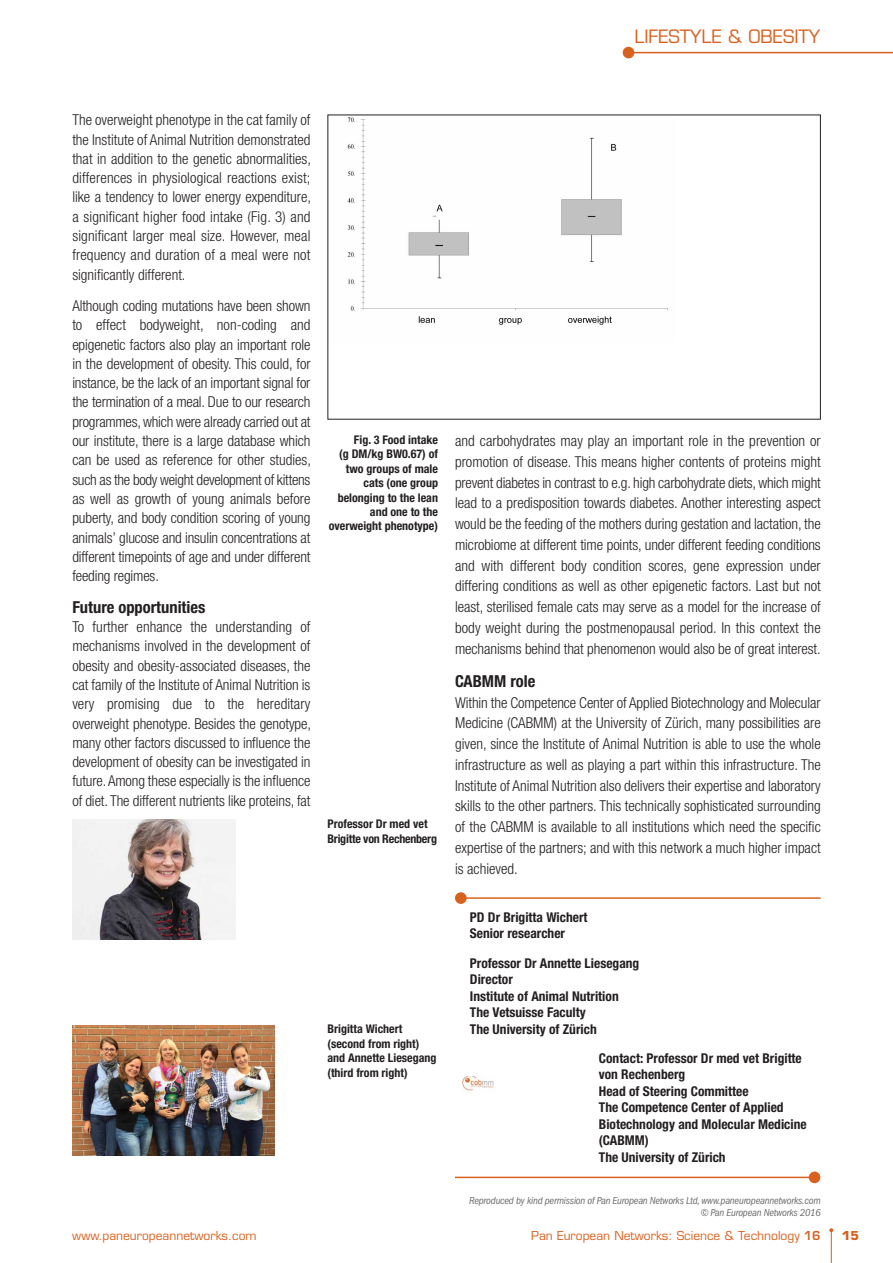
<style>
.page{position:relative;width:893px;height:1263px;background:#fff}
.page>*{position:absolute;margin:0;border:0;box-sizing:border-box;transform-origin:0 0}
.t1{font:18px "Eurostile LT Std";color:#d8611f}
.t2{font:700 condensed 16.5px "Helvetica Neue LT Std";color:#231f20}
.t3{font:300 condensed 15px/19.4px "Helvetica Neue LT Std";letter-spacing:-.005em;color:#231f20;text-align:justify}
.t4{font:700 condensed 13.5px/16.5px "Helvetica Neue LT Std";color:#231f20}
.t5{font:700 condensed 12px/14.4px "Helvetica Neue LT Std";color:#231f20;text-align:right}
.t6{font:12px "Eurostile LT Std";color:#d8611f}
.t7{font:700 condensed 12px/14.4px "Helvetica Neue LT Std";letter-spacing:-.02em;color:#231f20}
.t8{font:700 12px "Eurostile LT Std";color:#d8611f}
.t9{font:italic condensed 10.5px/12px "ITC Franklin Gothic Std";letter-spacing:-.02em;color:#6d6e70;text-align:right}
.s1{font-weight:600}
</style>
<div class="page">
<hr style="left:831px;top:1230px;width:1px;height:33px;background:#d8611f">
<svg style="left:829px;top:1228px;width:4px;height:4px"></svg>
<hr style="left:455px;top:1176px;width:359px;height:2px;background:#d8611f">
<div style="left:809px;top:1171px;width:11px;height:12px;background:#d8611f;border-radius:50%"></div>
<hr style="left:461px;top:897px;width:360px;height:2px;background:#d8611f">
<div style="left:455px;top:892px;width:12px;height:12px;background:#d8611f;border-radius:50%"></div>
<hr style="left:629px;top:52px;width:264px;height:1px;background:#d8611f">
<div style="left:623px;top:47px;width:11px;height:11px;background:#d8611f;border-radius:50%"></div>
<img style="left:72px;top:1026px;width:203px;height:129px">
<img style="left:463px;top:1076px;width:32px;height:17px">
<img style="left:72px;top:820px;width:163px;height:120px">
<img style="left:347px;top:117px;width:321px;height:208px">
<p class="t1" style="left:634px;top:27px;width:187px">LIFESTYLE &amp; OBESITY</p>
<p class="t3" style="left:72px;top:112px;width:240px">The overweight phenotype in the cat family of the Institute of Animal Nutrition demonstrated that in addition to the genetic abnormalities, differences in physiological reactions exist; like a tendency to lower energy expenditure, a significant higher food intake (Fig. 3) and significant larger meal size. However, meal frequency and duration of a meal were not significantly different.</p>
<p class="t3" style="left:72px;top:297px;width:240px">Although coding mutations have been shown to effect bodyweight, non-coding and epigenetic factors also play an important role in the development of obesity. This could, for instance, be the lack of an important signal for the termination of a meal. Due to our research programmes, which were already carried out at our institute, there is a large database which can be used as reference for other studies, such as the body weight development of kittens as well as growth of young animals before puberty, and body condition scoring of young animals’ glucose and insulin concentrations at different timepoints of age and under different feeding regimes.</p>
<p class="t2" style="left:72px;top:601px;width:135px">Future opportunities</p>
<p class="t3" style="left:72px;top:618px;width:240px">To further enhance the understanding of mechanisms involved in the development of obesity and obesity-associated diseases, the cat family of the Institute of Animal Nutrition is very promising due to the hereditary overweight phenotype. Besides the genotype, many other factors discussed to influence the development of obesity can be investigated in future. Among these especially is the influence of diet. The different nutrients like proteins, fat</p>
<p class="t5" style="left:329px;top:434px;width:111px">Fig. 3 Food intake<br>(g DM/kg BW0.67) of two groups of male cats (one group belonging to the lean and one to the overweight phenotype)</p>
<p class="t7" style="left:327px;top:818px;width:111px">Professor Dr med vet<br>Brigitte von Rechenberg</p>
<p class="t5" style="left:327px;top:1023px;width:111px;text-align:left">Brigitta Wichert (second from right) and Annette Liesegang (third from right)</p>
<p class="t3" style="left:455px;top:432px;width:367px;line-height:20.7px">and carbohydrates may play an important role in the prevention or promotion of disease. This means higher contents of proteins might prevent diabetes in contrast to e.g. high carbohydrate diets, which might lead to a predisposition towards diabetes. Another interesting aspect would be the feeding of the mothers during gestation and lactation, the microbiome at different time points, under different feeding conditions and with different body condition scores, gene expression under differing conditions as well as other epigenetic factors. Last but not least, sterilised female cats may serve as a model for the increase of body weight during the postmenopausal period. In this context the mechanisms behind that phenomenon would also be of great interest.</p>
<p class="t2" style="left:455px;top:675px;width:82px">CABMM role</p>
<p class="t3" style="left:455px;top:693px;width:367px;line-height:20.7px">Within the Competence Center of Applied Biotechnology and Molecular Medicine (CABMM) at the University of Zürich, many possibilities are given, since the Institute of Animal Nutrition is able to use the whole infrastructure as well as playing a part within this infrastructure. The Institute of Animal Nutrition also delivers their expertise and laboratory skills to the other partners. This technically sophisticated surrounding of the CABMM is available to all institutions which need the specific expertise of the partners; and with this network a much higher impact is achieved.</p>
<p class="t4" style="left:470px;top:910px;width:119px">PD Dr Brigitta Wichert<br>Senior researcher</p>
<p class="t4" style="left:470px;top:956px;width:171px">Professor Dr Annette Liesegang<br>Director<br>Institute of Animal Nutrition<br>The Vetsuisse Faculty<br>The University of Zürich</p>
<p class="t4" style="left:599px;top:1051px;width:209px">Contact: Professor Dr med vet Brigitte von Rechenberg<br>Head of Steering Committee<br>The Competence Center of Applied<br>Biotechnology and Molecular Medicine (CABMM)<br>The University of Zürich</p>
<p class="t9" style="left:469px;top:1194px;width:353px">Reproduced by kind permission of Pan European Networks Ltd, www.paneuropeannetworks.com © Pan European Networks 2016</p>
<p class="t6" style="left:72px;top:1229px;width:186px">www.paneuropeannetworks.com</p>
<p class="t6" style="left:531px;top:1229px;width:291px">Pan European Networks: Science &amp; Technology <span class="s1">16</span></p>
<p class="t8" style="left:842px;top:1229px;width:19px">15</p>
</div>
